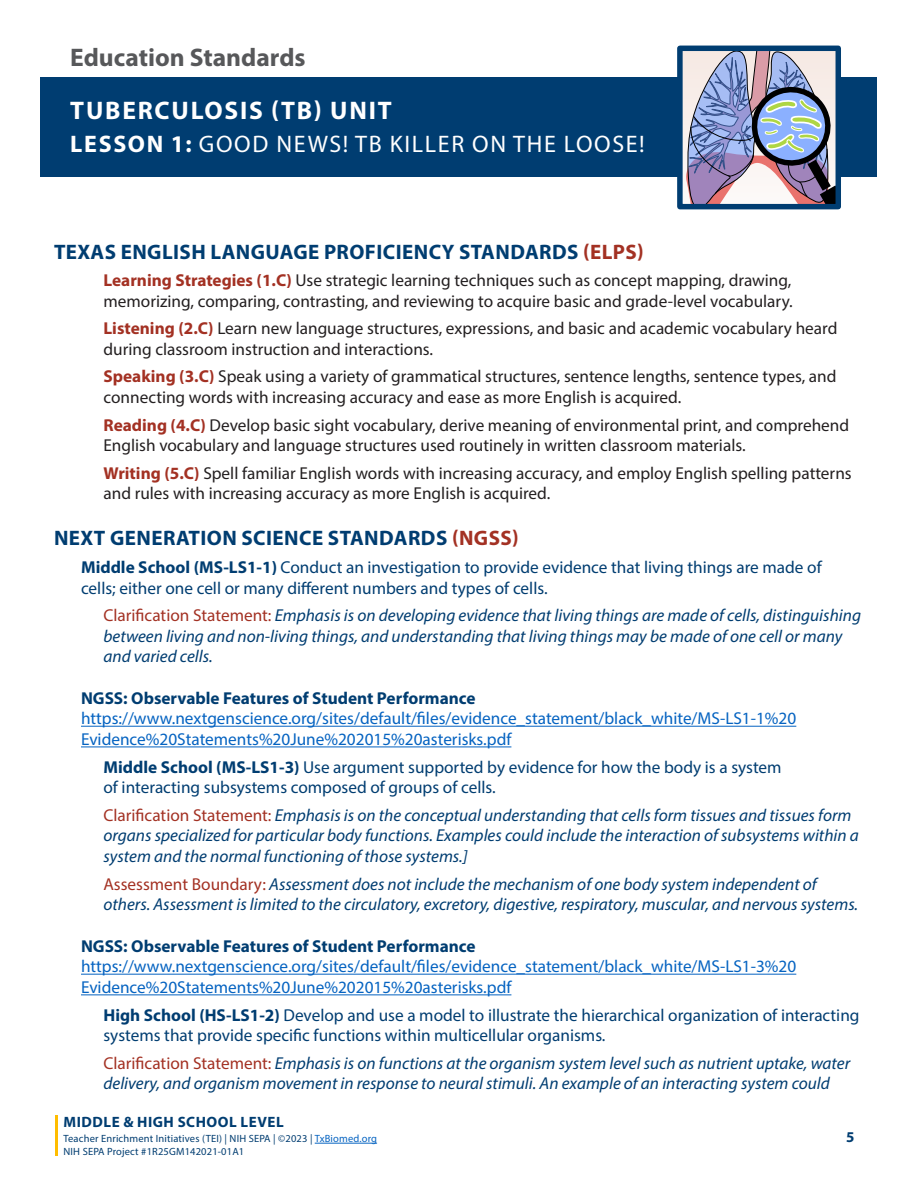
<style>
.page{position:relative;width:918px;height:1188px;background:#fff}
.page>*{position:absolute;margin:0;border:0;box-sizing:border-box;transform-origin:0 0}
.t1{font:700 25.5px "Myriad Pro";letter-spacing:.07em;color:#fff}
.t2{font:700 25.5px "Myriad Pro";color:#57585a}
.t3{font:24px "Myriad Pro";letter-spacing:.07em;color:#fff}
.t4{font:700 21px "Myriad Pro";letter-spacing:.02em;color:#003d71}
.t5{font:italic 17.25px/20.7px "Myriad Pro";color:#003d71}
.t6{font:17.25px/20.7px "Myriad Pro";color:#231f20}
.t7{font:17.25px/20.7px "Myriad Pro";color:#003d71}
.t8{font:17.25px/20.7px "Myriad Pro";color:#0563c1}
.t9{font:700 17.25px "Myriad Pro";color:#003d71}
.t10{font:700 15px "Myriad Pro";letter-spacing:.035em;color:#003d71}
.t11{font:10.5px/12.6px "Myriad Pro";letter-spacing:.015em;color:#003d71}
.s1{font-weight:700}
.s2{color:#a33123}
.s3{font-weight:700;color:#a33123}
.s4{font-style:normal;color:#a33123}
.s5{color:#0563c1}
</style>
<div class="page">
<hr style="left:315px;top:1143px;width:62px;height:1px;background:#0563c1">
<hr style="left:55px;top:1116px;width:2px;height:40px;background:#ffbd00">
<div style="left:40px;top:78px;width:838px;height:99px;background:#003d71"></div>
<svg style="left:683px;top:52px;width:152px;height:151px;background:#a4a3bd"></svg>
<div style="left:677px;top:46px;width:164px;height:163px;border:5px solid #003d71"></div>
<hr style="left:81px;top:726px;width:715px;height:1px;background:#0563c1">
<hr style="left:81px;top:746px;width:430px;height:1px;background:#0563c1">
<hr style="left:81px;top:974px;width:715px;height:1px;background:#0563c1">
<hr style="left:81px;top:994px;width:430px;height:1px;background:#0563c1">
<h1 class="t2" style="left:70px;top:41px;width:237px">Education Standards</h1>
<h1 class="t1" style="left:70px;top:94px;width:323px">TUBERCULOSIS (TB) UNIT</h1>
<h2 class="t3" style="left:70px;top:129px;width:576px"><span class="s1">LESSON 1:</span> GOOD NEWS! TB KILLER ON THE LOOSE!</h2>
<p class="t4" style="left:54px;top:238px;width:591px">TEXAS ENGLISH LANGUAGE PROFICIENCY STANDARDS <span class="s2">(ELPS)</span></p>
<p class="t6" style="left:104px;top:270px;width:691px"><span class="s3">Learning Strategies (1.C)</span> Use strategic learning techniques such as concept mapping, drawing, memorizing, comparing, contrasting, and reviewing to acquire basic and grade-level vocabulary.</p>
<p class="t6" style="left:104px;top:318px;width:735px"><span class="s3">Listening (2.C)</span> Learn new language structures, expressions, and basic and academic vocabulary heard during classroom instruction and interactions.</p>
<p class="t6" style="left:104px;top:366px;width:735px"><span class="s3">Speaking (3.C)</span> Speak using a variety of grammatical structures, sentence lengths, sentence types, and connecting words with increasing accuracy and ease as more English is acquired.</p>
<p class="t6" style="left:104px;top:414px;width:747px"><span class="s3">Reading (4.C)</span> Develop basic sight vocabulary, derive meaning of environmental print, and comprehend<br>English vocabulary and language structures used routinely in written classroom materials.</p>
<p class="t6" style="left:104px;top:462px;width:750px"><span class="s3">Writing (5.C)</span> Spell familiar English words with increasing accuracy, and employ English spelling patterns and rules with increasing accuracy as more English is acquired.</p>
<p class="t4" style="left:54px;top:525px;width:466px">NEXT GENERATION SCIENCE STANDARDS <span class="s2">(NGSS)</span></p>
<p class="t7" style="left:81px;top:556px;width:742px"><span class="s1">Middle School (MS-LS1-1)</span> Conduct an investigation to provide evidence that living things are made of cells; either one cell or many different numbers and types of cells.</p>
<p class="t5" style="left:103px;top:605px;width:759px"><span class="s4">Clarification Statement:</span> Emphasis is on developing evidence that living things are made of cells, distinguishing between living and non-living things, and understanding that living things may be made of one cell or many and varied cells.</p>
<p class="t9" style="left:81px;top:687px;width:396px">NGSS: Observable Features of Student Performance</p>
<p class="t8" style="left:81px;top:708px;width:717px">https://www.nextgenscience.org/sites/default/files/evidence_statement/black_white/MS-LS1-1%20<br>Evidence%20Statements%20June%202015%20asterisks.pdf</p>
<p class="t7" style="left:103px;top:756px;width:680px"><span class="s1">Middle School (MS-LS1-3)</span> Use argument supported by evidence for how the body is a system of interacting subsystems composed of groups of cells.</p>
<p class="t5" style="left:103px;top:804px;width:757px"><span class="s4">Clarification Statement:</span> Emphasis is on the conceptual understanding that cells form tissues and tissues form organs specialized for particular body functions. Examples could include the interaction of subsystems within a system and the normal functioning of those systems.]</p>
<p class="t5" style="left:103px;top:873px;width:756px"><span class="s4">Assessment Boundary:</span> Assessment does not include the mechanism of one body system independent of others. Assessment is limited to the circulatory, excretory, digestive, respiratory, muscular, and nervous systems.</p>
<p class="t9" style="left:81px;top:935px;width:396px">NGSS: Observable Features of Student Performance</p>
<p class="t8" style="left:81px;top:956px;width:717px">https://www.nextgenscience.org/sites/default/files/evidence_statement/black_white/MS-LS1-3%20<br>Evidence%20Statements%20June%202015%20asterisks.pdf</p>
<p class="t7" style="left:103px;top:1004px;width:758px"><span class="s1">High School (HS-LS1-2)</span> Develop and use a model to illustrate the hierarchical organization of interacting systems that provide specific functions within multicellular organisms.</p>
<p class="t5" style="left:103px;top:1052px;width:748px"><span class="s4">Clarification Statement:</span> Emphasis is on functions at the organism system level such as nutrient uptake, water delivery, and organism movement in response to neural stimuli. An example of an interacting system could</p>
<p class="t10" style="left:64px;top:1112px;width:222px">MIDDLE &amp; HIGH SCHOOL LEVEL</p>
<p class="t11" style="left:64px;top:1132px;width:315px">Teacher Enrichment Initiatives (TEI) | NIH SEPA | ©2023 | <span class="s5">TxBiomed.org<br></span>NIH SEPA Project #1R25GM142021-01A1</p>
<p class="t10" style="left:846px;top:1127px;width:10px">5</p>
</div>
